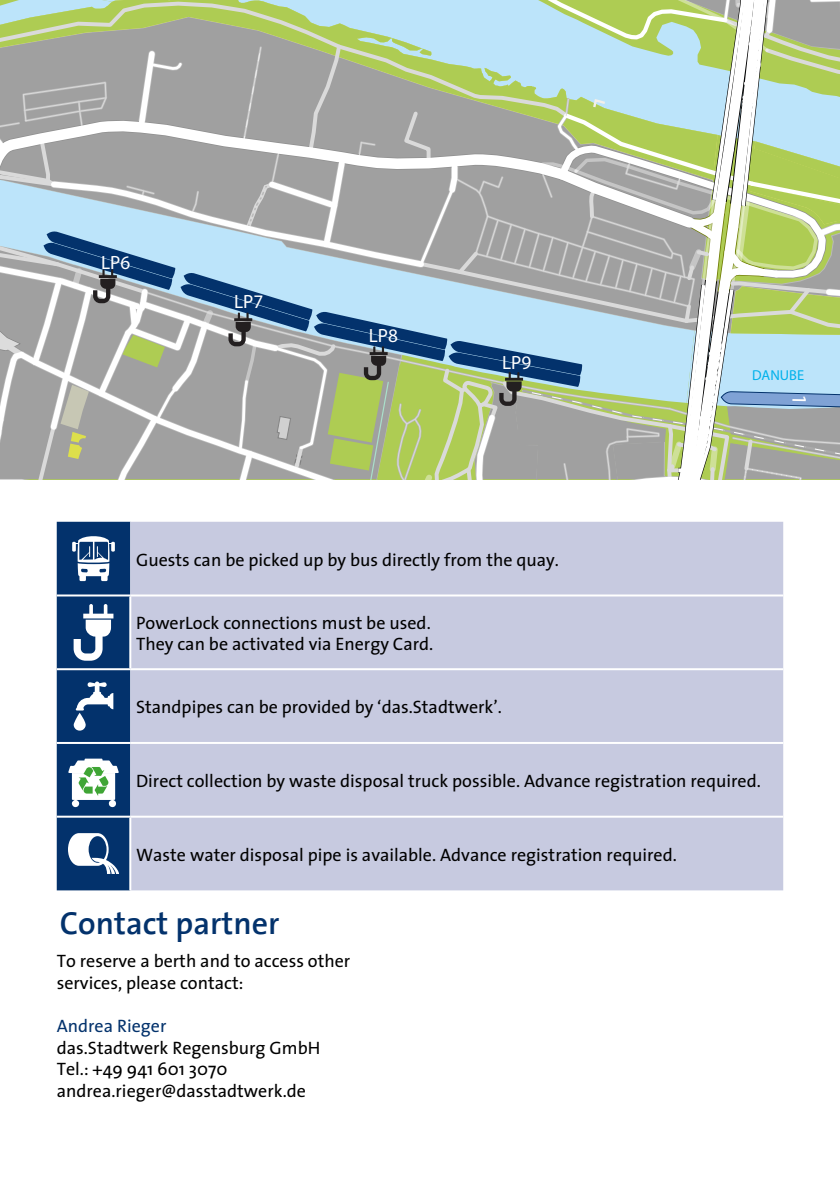
<style>
.page{position:relative;width:840px;height:1191px;background:#fff}
.page>*{position:absolute;margin:0;border:0;box-sizing:border-box;transform-origin:0 0}
.t1{font:600 32px "The Sans";color:#03326c}
.t2{font:19.2px "Myriad Pro";color:#fff}
.t3{font:18px/21.6px "The Sans";color:#000}
.t4{font:18px "The Sans";color:#03326c}
.t5{font:14.4px "Myriad Pro";color:#00b1eb}
</style>
<div class="page">
<div style="left:130px;top:522px;width:652px;height:368px;background:#c7cae0"></div>
<hr style="left:129px;top:596px;width:2px;height:72px;background:#fff">
<hr style="left:129px;top:817px;width:2px;height:73px;background:#fff">
<hr style="left:130px;top:742px;width:652px;height:2px;background:#fff">
<hr style="left:130px;top:594px;width:652px;height:2px;background:#fff">
<hr style="left:130px;top:668px;width:652px;height:2px;background:#fff">
<hr style="left:130px;top:815px;width:652px;height:2px;background:#fff">
<svg style="left:57px;top:522px;width:73px;height:368px"></svg>
<svg style="left:0;top:0;width:839px;height:480px;background:#aebcb0"></svg>
<p class="t2" style="left:101px;top:250px;width:31px">LP6</p>
<p class="t2" style="left:234px;top:290px;width:31px">LP7</p>
<p class="t2" style="left:368px;top:324px;width:31px">LP8</p>
<p class="t2" style="left:502px;top:351px;width:31px">LP9</p>
<p class="t3" style="left:136px;top:548px;width:424px">Guests can be picked up by bus directly from the quay.</p>
<p class="t3" style="left:136px;top:611px;width:299px">PowerLock connections must be used.<br>They can be activated via Energy Card.</p>
<p class="t3" style="left:136px;top:696px;width:367px">Standpipes can be provided by ‘das.Stadtwerk’.</p>
<p class="t5" style="left:751px;top:366px;width:53px">DANUBE</p>
<p class="t3" style="left:136px;top:769px;width:626px">Direct collection by waste disposal truck possible. Advance registration required.</p>
<p class="t3" style="left:136px;top:843px;width:542px">Waste water disposal pipe is available. Advance registration required.</p>
<h1 class="t1" style="left:60px;top:896px;width:221px">Contact partner</h1>
<p class="t3" style="left:57px;top:949px;width:295px">To reserve a berth and to access other services, please contact:</p>
<p class="t4" style="left:57px;top:1011px;width:111px">Andrea Rieger</p>
<p class="t3" style="left:57px;top:1036px;width:265px">das.Stadtwerk Regensburg GmbH<br>Tel.: +49 941 601 3070 andrea.rieger@dasstadtwerk.de</p>
</div>
